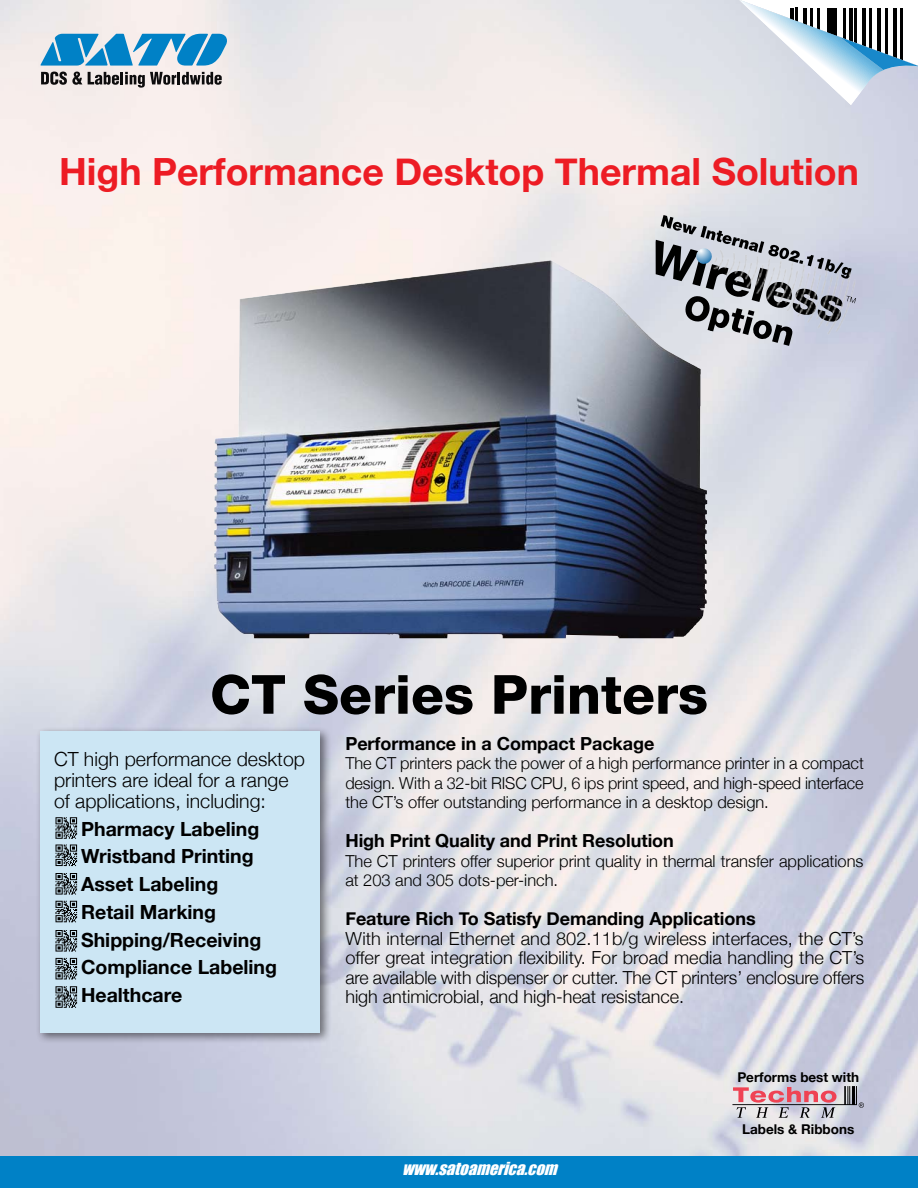
<style>
.page{position:relative;width:918px;height:1188px;background:#fff}
.page>*{position:absolute;margin:0;border:0;box-sizing:border-box;transform-origin:0 0}
.t1{font:800 54px "Helvetica Neue";color:#000}
.t2{font:700 37.5px "Helvetica Neue";color:#ed1c24}
.t3{font:700 19.5px/27.8px "Helvetica Neue";color:#000}
.t4{font:300 19.5px/21px "Helvetica Neue";color:#000}
.t5{font:300 18px/19.5px "Helvetica Neue";color:#000;text-align:justify}
.t6{font:700 18px "Helvetica Neue";color:#000}
.t7{font:300 16.5px/19.5px "Helvetica Neue";color:#000;text-align:justify}
.t8{font:italic 16.5px "Impact";color:#fff}
.t9{font:700 13.5px "Helvetica Neue";color:#000}
</style>
<div class="page">
<img style="left:0;top:0;width:918px;height:1156px">
<div style="left:35px;top:727px;width:297px;height:318px;background:#000;opacity:.5"></div>
<div style="left:40px;top:732px;width:280px;height:301px;background:#cce6f4"></div>
<svg style="left:41px;top:72px;width:41px;height:13px"></svg>
<svg style="left:88px;top:72px;width:134px;height:16px;background:#928d8c"></svg>
<svg style="left:40px;top:34px;width:187px;height:32px;background:#4ea3d1"></svg>
<svg style="left:739px;top:0;width:179px;height:105px"></svg>
<div style="left:0;top:1156px;width:918px;height:32px;background:#0081c6"></div>
<svg style="left:56px;top:817px;width:21px;height:49px"></svg>
<svg style="left:56px;top:873px;width:21px;height:22px"></svg>
<svg style="left:56px;top:901px;width:21px;height:21px"></svg>
<svg style="left:56px;top:930px;width:21px;height:22px"></svg>
<svg style="left:56px;top:958px;width:21px;height:21px"></svg>
<svg style="left:56px;top:986px;width:21px;height:22px"></svg>
<img style="left:214px;top:260px;width:337px;height:378px">
<img style="left:677px;top:212px;width:208px;height:154px">
<svg style="left:656px;top:215px;width:200px;height:131px;background:#a8abb3"></svg>
<svg style="left:732px;top:1086px;width:132px;height:32px;background:#c4a9b2"></svg>
<h2 class="t2" style="left:59px;top:148px;width:801px">High Performance Desktop Thermal Solution</h2>
<h1 class="t1" style="left:210px;top:662px;width:500px">CT Series Printers</h1>
<p class="t6" style="left:345px;top:732px;width:311px">Performance in a Compact Package</p>
<p class="t7" style="left:345px;top:753px;width:520px">The CT printers pack the power of a high performance printer in a compact design. With a 32-bit RISC CPU, 6 ips print speed, and high-speed interface the CT’s offer outstanding performance in a desktop design.</p>
<p class="t6" style="left:345px;top:829px;width:330px">High Print Quality and Print Resolution</p>
<p class="t7" style="left:345px;top:851px;width:520px">The CT printers offer superior print quality in thermal transfer applications at 203 and 305 dots-per-inch.</p>
<p class="t6" style="left:345px;top:907px;width:412px">Feature Rich To Satisfy Demanding Applications</p>
<p class="t5" style="left:345px;top:928px;width:520px">With internal Ethernet and 802.11b/g wireless interfaces, the CT’s offer great integration flexibility. For broad media handling the CT’s are available with dispenser or cutter. The CT printers’ enclosure offers high antimicrobial, and high-heat resistance.</p>
<p class="t4" style="left:54px;top:748px;width:253px">CT high performance desktop printers are ideal for a range of applications, including:</p>
<p class="t3" style="left:81px;top:814px;width:197px">Pharmacy Labeling<br>Wristband Printing<br>Asset Labeling<br>Retail Marking<br>Shipping/Receiving<br>Compliance Labeling<br>Healthcare</p>
<p class="t9" style="left:737px;top:1068px;width:123px">Performs best with</p>
<p class="t8" style="left:402px;top:1156px;width:163px">WWW.SATOAMERICA.COM</p>
<p class="t9" style="left:742px;top:1121px;width:114px">Labels &amp; Ribbons</p>
</div>
